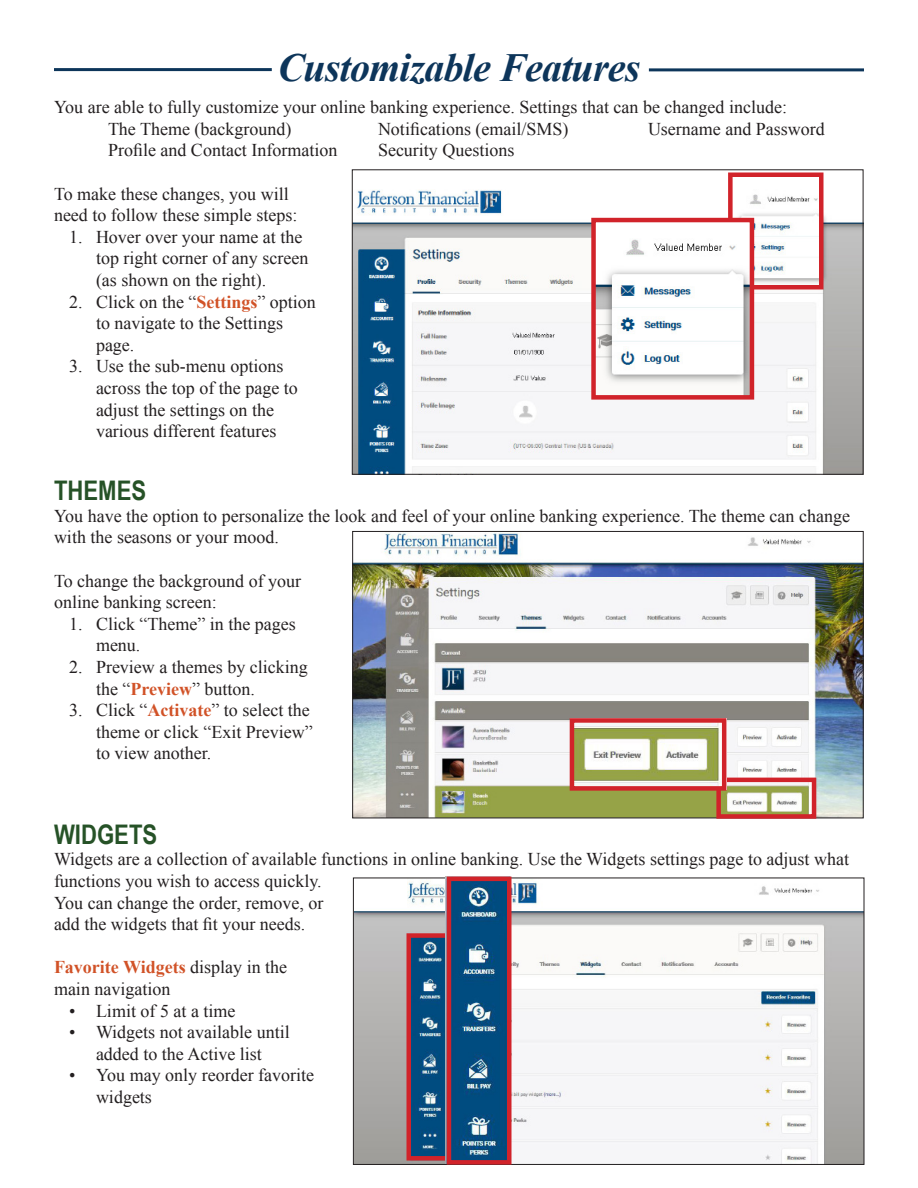
<style>
.page{position:relative;width:918px;height:1188px;background:#fff}
.page>*{position:absolute;margin:0;border:0;box-sizing:border-box;transform-origin:0 0}
.Headline{font:italic 700 39.9px "Times New Roman";letter-spacing:-.02em;color:#0d355a}
.Subhead{font:700 27px "Arial Narrow";color:#265227}
.Body_Copy{font:18px/21.6px "Times New Roman";color:#231f20}
.s1{font-weight:700;color:#d15227}
</style>
<div class="page">
<img style="left:355px;top:880px;width:507px;height:283px">
<img style="left:354px;top:189px;width:507px;height:284px">
<div style="left:352px;top:169px;width:511px;height:306px;border:1px solid #231f20"></div>
<img style="left:354px;top:533px;width:508px;height:283px">
<div style="left:352px;top:531px;width:512px;height:287px;border:1px solid #231f20"></div>
<div style="left:728px;top:172px;width:96px;height:118px;border:4px solid #d1232a"></div>
<div style="left:716px;top:778px;width:100px;height:41px;border:4px solid #d1232a"></div>
<hr style="left:54px;top:68px;width:218px;height:3px;background:#0d355a">
<hr style="left:649px;top:68px;width:215px;height:3px;background:#0d355a">
<img style="left:596px;top:223px;width:153px;height:172px">
<div style="left:591px;top:218px;width:163px;height:182px;border:4px solid #d1232a"></div>
<img style="left:575px;top:723px;width:146px;height:63px">
<div style="left:570px;top:718px;width:156px;height:73px;border:4px solid #d1232a"></div>
<div style="left:406px;top:933px;width:46px;height:228px;border:4px solid #d1232a"></div>
<img style="left:445px;top:877px;width:62px;height:287px">
<div style="left:447px;top:877px;width:65px;height:288px;border:4px solid #d1232a"></div>
<p class="Headline" style="left:278px;top:40px;width:364px">Customizable Features</p>
<p class="Body_Copy" style="left:54px;top:96px;width:735px">You are able to fully customize your online banking experience. Settings that can be changed include:</p>
<p class="Body_Copy" style="left:108px;top:118px;width:185px">The Theme (background)</p>
<p class="Body_Copy" style="left:378px;top:118px;width:192px">Notifications (email/SMS)</p>
<p class="Body_Copy" style="left:648px;top:118px;width:178px">Username and Password</p>
<p class="Body_Copy" style="left:108px;top:139px;width:231px">Profile and Contact Information</p>
<p class="Body_Copy" style="left:378px;top:139px;width:138px">Security Questions</p>
<p class="Body_Copy" style="left:54px;top:183px;width:245px">To make these changes, you will need to follow these simple steps:</p>
<p class="Body_Copy" style="left:96px;top:226px;width:214px;text-indent:-27px">1. Hover over your name at the top right corner of any screen (as shown on the right).</p>
<p class="Body_Copy" style="left:96px;top:291px;width:221px;text-indent:-27px">2. Click on the “<span class="s1">Settings</span>” option to navigate to the Settings page.</p>
<p class="Body_Copy" style="left:96px;top:355px;width:203px;text-indent:-27px">3. Use the sub-menu options across the top of the page to adjust the settings on the various different features</p>
<p class="Subhead" style="left:54px;top:470px;width:94px">THEMES</p>
<p class="Body_Copy" style="left:54px;top:505px;width:798px">You have the option to personalize the look and feel of your online banking experience. The theme can change with the seasons or your mood.</p>
<p class="Body_Copy" style="left:54px;top:570px;width:249px">To change the background of your</p>
<p class="Body_Copy" style="left:54px;top:591px;width:164px">online banking screen:</p>
<p class="Body_Copy" style="left:96px;top:613px;width:201px;text-indent:-27px">1. Click “Theme” in the pages menu.</p>
<p class="Body_Copy" style="left:96px;top:656px;width:213px;text-indent:-27px">2. Preview a themes by clicking the “<span class="s1">Preview</span>” button.</p>
<p class="Body_Copy" style="left:96px;top:699px;width:218px;text-indent:-27px">3. Click “<span class="s1">Activate</span>” to select the theme or click “Exit Preview” to view another.</p>
<p class="Subhead" style="left:54px;top:814px;width:105px">WIDGETS</p>
<p class="Body_Copy" style="left:54px;top:848px;width:797px">Widgets are a collection of available functions in online banking. Use the Widgets settings page to adjust what functions you wish to access quickly.<br>You can change the order, remove, or<br>add the widgets that fit your needs.</p>
<p class="Body_Copy" style="left:54px;top:956px;width:235px"><span class="s1">Favorite Widgets</span> display in the main navigation</p>
<p class="Body_Copy" style="left:69px;top:999px;width:168px">• Limit of 5 at a time</p>
<p class="Body_Copy" style="left:69px;top:1021px;width:222px;text-align:center">• Widgets not available until added to the Active list</p>
<p class="Body_Copy" style="left:96px;top:1064px;width:220px;text-indent:-27px">• You may only reorder favorite widgets</p>
</div>
